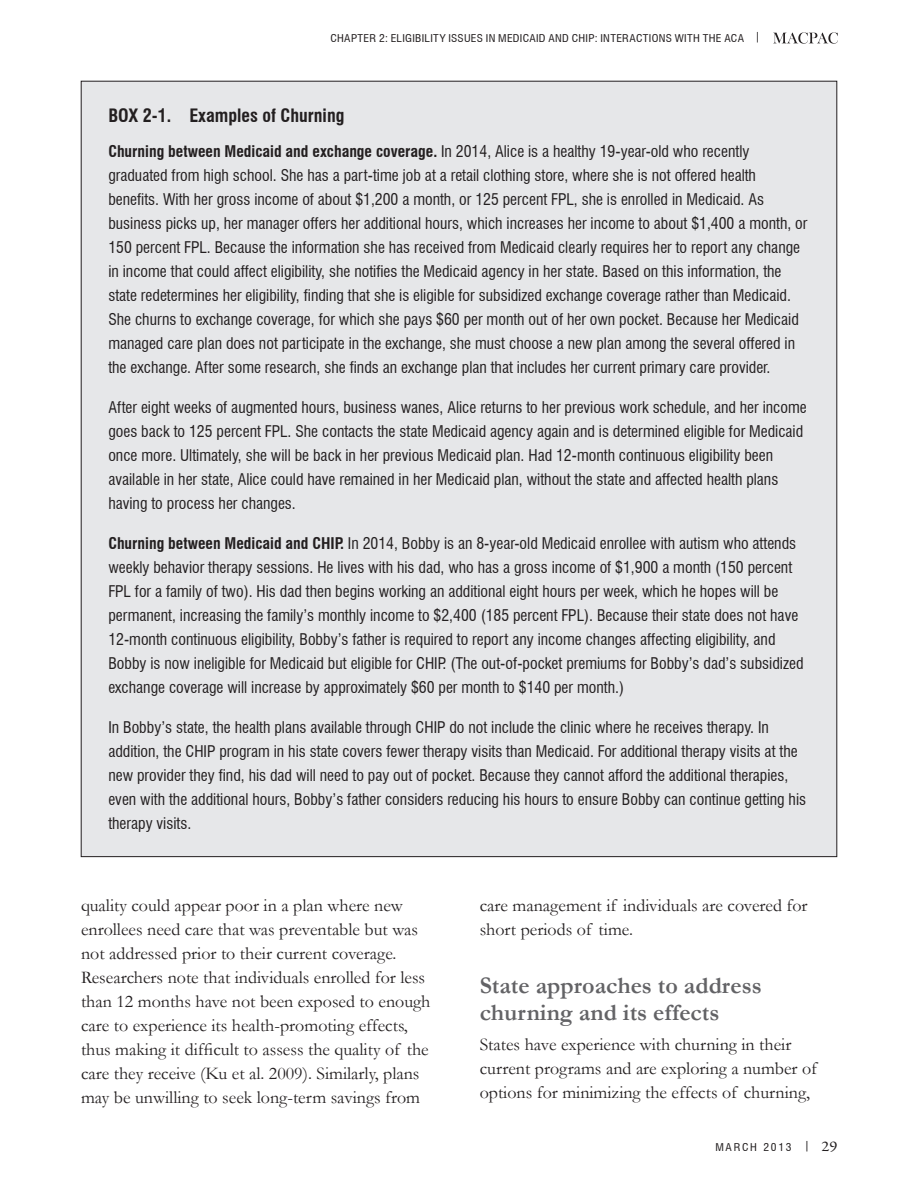
<style>
.page{position:relative;width:918px;height:1188px;background:#fff}
.page>*{position:absolute;margin:0;border:0;box-sizing:border-box;transform-origin:0 0}
.Heading_3{font:700 24px/27px "Garamond";color:#636366}
.Body_Text{font:18px/24px "Garamond";color:#231f20}
.Box_Heading{font:700 condensed 18px "Swiss 721 BT";color:#231f20}
.Box_Text{font:condensed 15.75px/24px "Swiss 721 BT";color:#231f20}
.t1{font:condensed 10.5px "Swiss 721 BT";letter-spacing:.025em;color:#231f20;scale:1.1 1}
.s1{font-weight:700}
.s2{font-family:"Garamond Premr Pro";font-stretch:normal;font-size:15px}
</style>
<div class="page">
<div style="left:81px;top:81px;width:756px;height:776px;background:#e6e7e9"></div>
<svg style="left:773px;top:32px;width:65px;height:12px"></svg>
<p class="t1" style="left:330px;top:32px;width:393px">Chapter 2: Eligibility issues in medicaid and CHIP : Interact ions with the ACA |</p>
<p class="Box_Heading" style="left:108px;top:105px;width:238px">BOX 2-1. Examples of Churning</p>
<p class="Box_Text" style="left:108px;top:139px;width:701px"><span class="s1">Churning between Medicaid and exchange coverage.</span> In 2014, Alice is a healthy 19-year-old who recently graduated from high school. She has a part-time job at a retail clothing store, where she is not offered health benefits. With her gross income of about $1,200 a month, or 125 percent FPL, she is enrolled in Medicaid. As business picks up, her manager offers her additional hours, which increases her income to about $1,400 a month, or 150 percent FPL. Because the information she has received from Medicaid clearly requires her to report any change in income that could affect eligibility, she notifies the Medicaid agency in her state. Based on this information, the state redetermines her eligibility, finding that she is eligible for subsidized exchange coverage rather than Medicaid.<br>She churns to exchange coverage, for which she pays $60 per month out of her own pocket. Because her Medicaid managed care plan does not participate in the exchange, she must choose a new plan among the several offered in the exchange. After some research, she finds an exchange plan that includes her current primary care provider.</p>
<p class="Box_Text" style="left:108px;top:395px;width:700px">After eight weeks of augmented hours, business wanes, Alice returns to her previous work schedule, and her income goes back to 125 percent FPL. She contacts the state Medicaid agency again and is determined eligible for Medicaid once more. Ultimately, she will be back in her previous Medicaid plan. Had 12-month continuous eligibility been available in her state, Alice could have remained in her Medicaid plan, without the state and affected health plans having to process her changes.</p>
<p class="Box_Text" style="left:108px;top:532px;width:697px"><span class="s1">Churning between Medicaid and CHIP.</span> In 2014, Bobby is an 8-year-old Medicaid enrollee with autism who attends weekly behavior therapy sessions. He lives with his dad, who has a gross income of $1,900 a month (150 percent FPL for a family of two). His dad then begins working an additional eight hours per week, which he hopes will be permanent, increasing the family’s monthly income to $2,400 (185 percent FPL). Because their state does not have 12-month continuous eligibility, Bobby’s father is required to report any income changes affecting eligibility, and Bobby is now ineligible for Medicaid but eligible for CHIP. (The out-of-pocket premiums for Bobby’s dad’s subsidized exchange coverage will increase by approximately $60 per month to $140 per month.)</p>
<p class="Box_Text" style="left:108px;top:716px;width:699px">In Bobby’s state, the health plans available through CHIP do not include the clinic where he receives therapy. In addition, the CHIP program in his state covers fewer therapy visits than Medicaid. For additional therapy visits at the new provider they find, his dad will need to pay out of pocket. Because they cannot afford the additional therapies, even with the additional hours, Bobby’s father considers reducing his hours to ensure Bobby can continue getting his therapy visits.</p>
<p class="Body_Text" style="left:81px;top:893px;width:351px">quality could appear poor in a plan where new enrollees need care that was preventable but was not addressed prior to their current coverage.<br>Researchers note that individuals enrolled for less than 12 months have not been exposed to enough care to experience its health-promoting effects, thus making it difficult to assess the quality of the care they receive (Ku et al. 2009). Similarly, plans may be unwilling to seek long-term savings from</p>
<p class="Body_Text" style="left:480px;top:893px;width:329px">care management if individuals are covered for short periods of time.</p>
<p class="Heading_3" style="left:480px;top:972px;width:283px">State approaches to address churning and its effects</p>
<p class="Body_Text" style="left:480px;top:1031px;width:339px">States have experience with churning in their current programs and are exploring a number of options for minimizing the effects of churning,</p>
<p class="t1" style="left:715px;top:1140px;width:9px">MAR</p>
<p class="t1" style="left:742px;top:1140px;width:88px">CH 2013 | <span class="s2">29</span></p>
</div>
